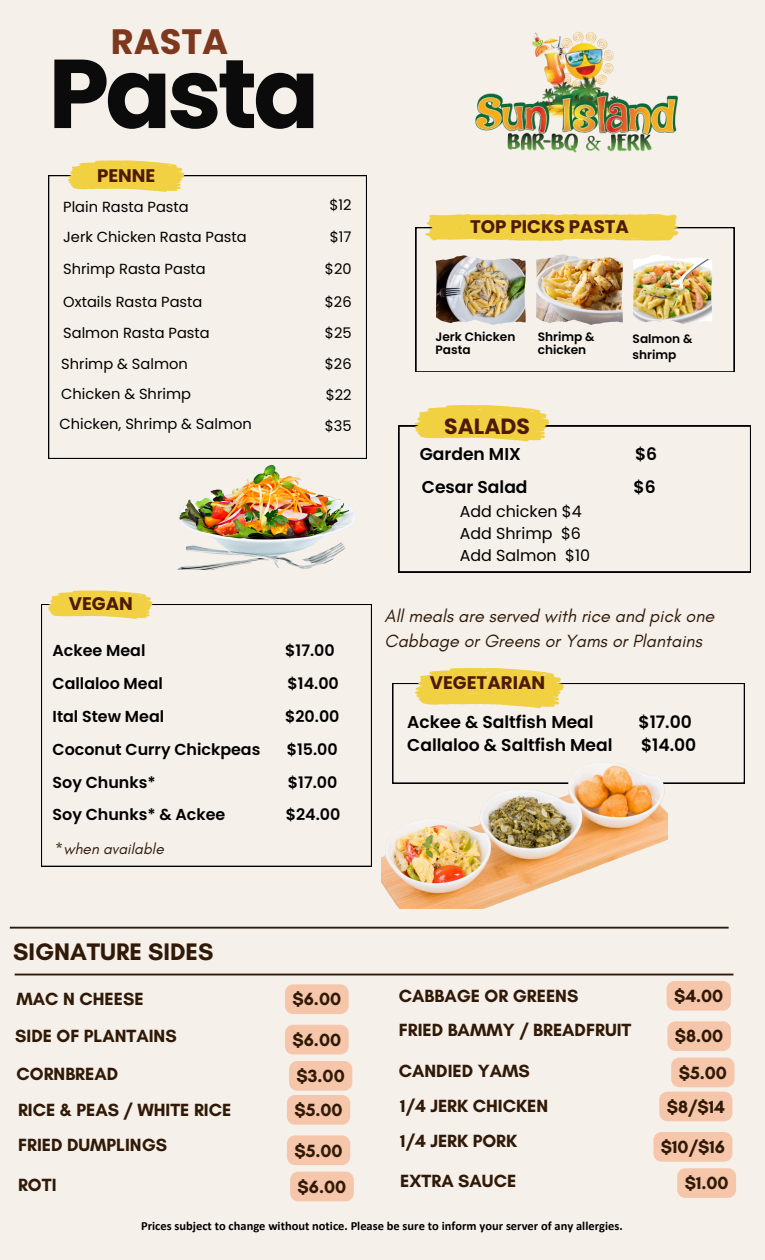
<style>
.page{position:relative;width:765px;height:1260px;background:#f5f0ea}
.page>*{position:absolute;margin:0;border:0;box-sizing:border-box;transform-origin:0 0}
.t1{font:700 97.62px "Poppins";letter-spacing:-.04em;color:#0b0b0b}
.t2{font:700 35.25px "Poppins";color:#7d381d}
.t3{font:700 24.38px "Glacial Indifference";color:#301906}
.t4{font:700 22px "Poppins";color:#4e1a05}
.t5{font:700 18.25px "Poppins";color:#4e1a05}
.t6{font:700 18px "Glacial Indifference";color:#301906}
.t7{font:italic 18px/25.2px "Glacial Indifference";color:#301906}
.t8{font:600 17.12px "Poppins";color:#000}
.t9{font:600 15.88px "Poppins";color:#000}
.t10{font:15.88px "Poppins";color:#000}
.t11{font:italic 15.5px "Glacial Indifference";color:#301906}
.t12{font:14.62px "Poppins";color:#000}
.t13{font:700 12.5px "Calibri";color:#000}
.t14{font:600 12.12px/13.1px "Poppins";color:#000}
</style>
<div class="page">
<svg style="left:48px;top:175px;width:319px;height:283px"></svg>
<svg style="left:416px;top:227px;width:318px;height:145px"></svg>
<img style="left:436px;top:262px;width:70px;height:63px">
<img style="left:536px;top:261px;width:67px;height:64px">
<img style="left:633px;top:261px;width:61px;height:63px">
<svg style="left:67px;top:160px;width:118px;height:38px"></svg>
<svg style="left:41px;top:604px;width:331px;height:263px"></svg>
<svg style="left:47px;top:590px;width:106px;height:34px"></svg>
<svg style="left:425px;top:214px;width:254px;height:27px;background:#f0d250"></svg>
<svg style="left:393px;top:667px;width:352px;height:116px"></svg>
<svg style="left:399px;top:426px;width:352px;height:146px"></svg>
<svg style="left:414px;top:405px;width:136px;height:43px"></svg>
<hr style="left:10px;top:927px;width:719px;height:2px;background:#301906">
<hr style="left:15px;top:974px;width:718px;height:1px;background:#301906">
<img style="left:167px;top:437px;width:198px;height:132px">
<img style="left:382px;top:747px;width:286px;height:161px">
<svg style="left:285px;top:984px;width:64px;height:30px;background:#f5c7ad"></svg>
<div style="left:285px;top:1025px;width:64px;height:29px;background:#f5c6aa"></div>
<div style="left:667px;top:981px;width:64px;height:30px;background:#f5c6aa"></div>
<svg style="left:667px;top:1021px;width:64px;height:30px;background:#f5c8ad"></svg>
<svg style="left:287px;top:1061px;width:65px;height:64px;background:#f5cbb2"></svg>
<div style="left:287px;top:1135px;width:63px;height:30px;background:#f5c6aa"></div>
<div style="left:290px;top:1172px;width:64px;height:29px;background:#f5c6aa"></div>
<svg style="left:659px;top:1058px;width:76px;height:63px"></svg>
<div style="left:653px;top:1132px;width:79px;height:30px;background:#f5c6aa;border-radius:8px"></div>
<svg style="left:677px;top:1168px;width:59px;height:30px;background:#f5c7ac"></svg>
<img style="left:475px;top:32px;width:203px;height:121px">
<p class="t2" style="left:111px;top:17px;width:119px">RASTA</p>
<p class="t1" style="left:48px;top:26px;width:273px">Pasta</p>
<p class="t5" style="left:97px;top:163px;width:60px">PENNE</p>
<p class="t12" style="left:63px;top:196px;width:127px">Plain Rasta Pasta</p>
<p class="t12" style="left:329px;top:195px;width:24px">$12</p>
<p class="t12" style="left:63px;top:227px;width:185px">Jerk Chicken Rasta Pasta</p>
<p class="t12" style="left:330px;top:227px;width:23px">$17</p>
<p class="t12" style="left:63px;top:259px;width:144px">Shrimp Rasta Pasta</p>
<p class="t12" style="left:325px;top:259px;width:28px">$20</p>
<p class="t5" style="left:470px;top:214px;width:160px">TOP PICKS PASTA</p>
<p class="t12" style="left:63px;top:291px;width:141px">Oxtails Rasta Pasta</p>
<p class="t12" style="left:325px;top:291px;width:28px">$26</p>
<p class="t12" style="left:325px;top:323px;width:28px">$25</p>
<p class="t14" style="left:436px;top:331px;width:81px">Jerk Chicken<br>Pasta</p>
<p class="t14" style="left:538px;top:331px;width:58px">Shrimp &amp; chicken</p>
<p class="t12" style="left:63px;top:323px;width:148px">Salmon Rasta Pasta</p>
<p class="t12" style="left:61px;top:354px;width:128px">Shrimp &amp; Salmon</p>
<p class="t12" style="left:325px;top:354px;width:28px">$26</p>
<p class="t14" style="left:633px;top:330px;width:61px;line-height:16.5px">Salmon &amp; shrimp</p>
<h4 class="t12" style="left:61px;top:384px;width:131px">Chicken &amp; Shrimp</h4>
<h4 class="t12" style="left:59px;top:414px;width:194px">Chicken, Shrimp &amp; Salmon</h4>
<h4 class="t12" style="left:326px;top:385px;width:27px">$22</h4>
<h4 class="t12" style="left:325px;top:416px;width:28px">$35</h4>
<p class="t5" style="left:69px;top:591px;width:66px">VEGAN</p>
<p class="t9" style="left:53px;top:640px;width:94px">Ackee Meal</p>
<p class="t9" style="left:285px;top:640px;width:51px">$17.00</p>
<p class="t9" style="left:53px;top:672px;width:112px">Callaloo Meal</p>
<p class="t9" style="left:288px;top:672px;width:53px">$14.00</p>
<p class="t9" style="left:53px;top:705px;width:113px">Ital Stew Meal</p>
<p class="t9" style="left:285px;top:705px;width:56px">$20.00</p>
<p class="t9" style="left:53px;top:738px;width:209px">Coconut Curry Chickpeas</p>
<p class="t9" style="left:287px;top:738px;width:53px">$15.00</p>
<p class="t9" style="left:53px;top:771px;width:105px">Soy Chunks*</p>
<p class="t9" style="left:288px;top:771px;width:51px">$17.00</p>
<h4 class="t9" style="left:53px;top:804px;width:174px">Soy Chunks* &amp; Ackee</h4>
<h4 class="t9" style="left:286px;top:804px;width:56px">$24.00</h4>
<h4 class="t11" style="left:55px;top:839px;width:110px">*when available</h4>
<p class="t4" style="left:444px;top:411px;width:87px">SALADS</p>
<p class="t8" style="left:420px;top:442px;width:103px">Garden MIX</p>
<p class="t8" style="left:635px;top:442px;width:24px">$6</p>
<p class="t8" style="left:422px;top:475px;width:107px">Cesar Salad</p>
<p class="t8" style="left:634px;top:475px;width:24px">$6</p>
<h5 class="t10" style="left:460px;top:501px;width:124px">Add chicken $4</h5>
<h5 class="t10" style="left:460px;top:522px;width:123px">Add Shrimp $6</h5>
<p class="t10" style="left:460px;top:544px;width:132px">Add Salmon $10</p>
<h4 class="t7" style="left:385px;top:603px;width:331px">All meals are served with rice and pick one<br>Cabbage or Greens or Yams or Plantains</h4>
<p class="t5" style="left:430px;top:670px;width:117px">VEGETARIAN</p>
<h3 class="t8" style="left:407px;top:710px;width:188px">Ackee &amp; Saltfish Meal</h3>
<h3 class="t8" style="left:639px;top:710px;width:55px">$17.00</h3>
<h3 class="t8" style="left:407px;top:733px;width:207px">Callaloo &amp; Saltfish Meal</h3>
<h3 class="t8" style="left:641px;top:733px;width:57px">$14.00</h3>
<h4 class="t3" style="left:13px;top:936px;width:202px">SIGNATURE SIDES</h4>
<p class="t6" style="left:17px;top:988px;width:129px">MAC N CHEESE</p>
<p class="t6" style="left:292px;top:988px;width:50px">$6.00</p>
<p class="t6" style="left:292px;top:1029px;width:50px">$6.00</p>
<p class="t6" style="left:297px;top:1065px;width:50px">$3.00</p>
<p class="t6" style="left:15px;top:1025px;width:163px">SIDE OF PLANTAINS</p>
<p class="t6" style="left:17px;top:1063px;width:103px">CORNBREAD</p>
<h3 class="t6" style="left:18px;top:1099px;width:215px">RICE &amp; PEAS / WHITE RICE</h3>
<h4 class="t6" style="left:294px;top:1099px;width:50px">$5.00</h4>
<h4 class="t6" style="left:294px;top:1139px;width:50px">$5.00</h4>
<h4 class="t6" style="left:298px;top:1176px;width:50px">$6.00</h4>
<h4 class="t6" style="left:18px;top:1133px;width:151px">FRIED DUMPLINGS</h4>
<h4 class="t6" style="left:18px;top:1173px;width:40px">ROTI</h4>
<h6 class="t6" style="left:399px;top:985px;width:181px">CABBAGE OR GREENS</h6>
<p class="t6" style="left:674px;top:985px;width:51px">$4.00</p>
<h4 class="t6" style="left:675px;top:1025px;width:50px">$8.00</h4>
<h5 class="t6" style="left:679px;top:1062px;width:50px">$5.00</h5>
<p class="t6" style="left:399px;top:1019px;width:234px">FRIED BAMMY / BREADFRUIT</p>
<p class="t6" style="left:399px;top:1059px;width:133px">CANDIED YAMS</p>
<h4 class="t6" style="left:400px;top:1095px;width:149px">1/4 JERK CHICKEN</h4>
<h4 class="t6" style="left:667px;top:1096px;width:60px">$8/$14</h4>
<h4 class="t6" style="left:661px;top:1136px;width:65px">$10/$16</h4>
<h4 class="t6" style="left:685px;top:1172px;width:45px">$1.00</h4>
<h4 class="t6" style="left:400px;top:1130px;width:118px">1/4 JERK PORK</h4>
<h4 class="t6" style="left:400px;top:1170px;width:117px">EXTRA SAUCE</h4>
<h4 class="t13" style="left:141px;top:1220px;width:483px">Prices subject to change without notice. Please be sure to inform your server of any allergies.</h4>
</div>
